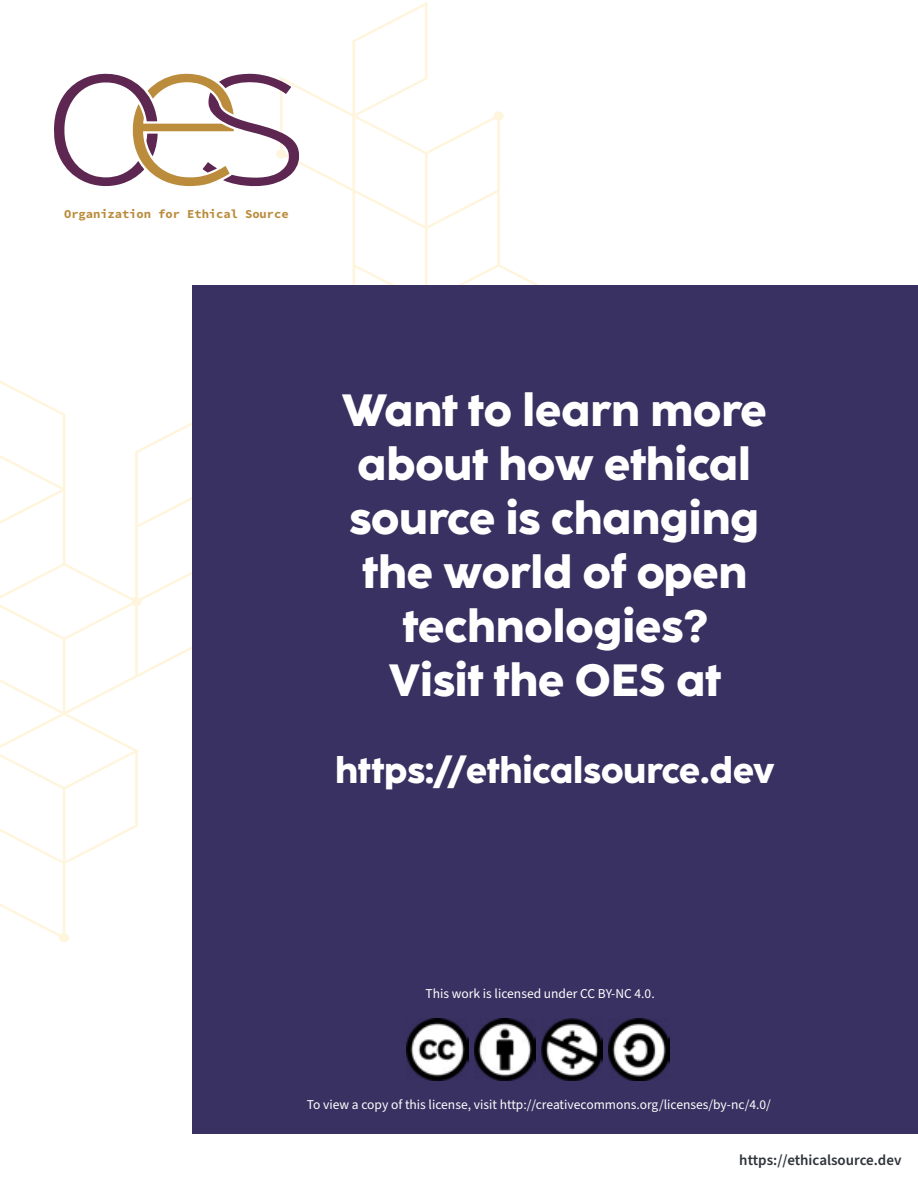
<style>
.page{position:relative;width:918px;height:1188px;background:#fff}
.page>*{position:absolute;margin:0;border:0;box-sizing:border-box;transform-origin:0 0}
.t1{font:800 45px/54px "Coco Sharp";color:#fff;text-align:center}
.t2{font:800 36px "Coco Sharp";color:#fff}
.t3{font:600 15px "Source Sans Pro";color:#2f343a}
.t4{font:13.5px "Source Sans Pro";color:#fff}
.t5{font:700 12.15px "Source Code Pro";letter-spacing:-.005em;color:#ba8c3c}
</style>
<div class="page">
<svg style="left:0;top:2px;width:539px;height:940px"></svg>
<div style="left:192px;top:285px;width:726px;height:849px;background:#383161"></div>
<img style="left:407px;top:1019px;width:61px;height:61px">
<img style="left:541px;top:1019px;width:62px;height:61px">
<img style="left:608px;top:1019px;width:62px;height:61px">
<img style="left:474px;top:1019px;width:61px;height:61px">
<svg style="left:54px;top:74px;width:245px;height:112px"></svg>
<p class="t5" style="left:64px;top:206px;width:226px">Organization for Ethical Source</p>
<h1 class="t1" style="left:342px;top:384px;width:426px">Want to learn more about how ethical source is changing the world of open technologies?<br>Visit the OES at</h1>
<h2 class="t2" style="left:335px;top:749px;width:441px">https://ethicalsource.dev</h2>
<p class="t4" style="left:426px;top:985px;width:231px">This work is licensed under CC BY-NC 4.0.</p>
<p class="t4" style="left:307px;top:1096px;width:466px">To view a copy of this license, visit http://creativecommons.org/licenses/by-nc/4.0/</p>
<p class="t3" style="left:739px;top:1150px;width:164px">https://ethicalsource.dev</p>
</div>
